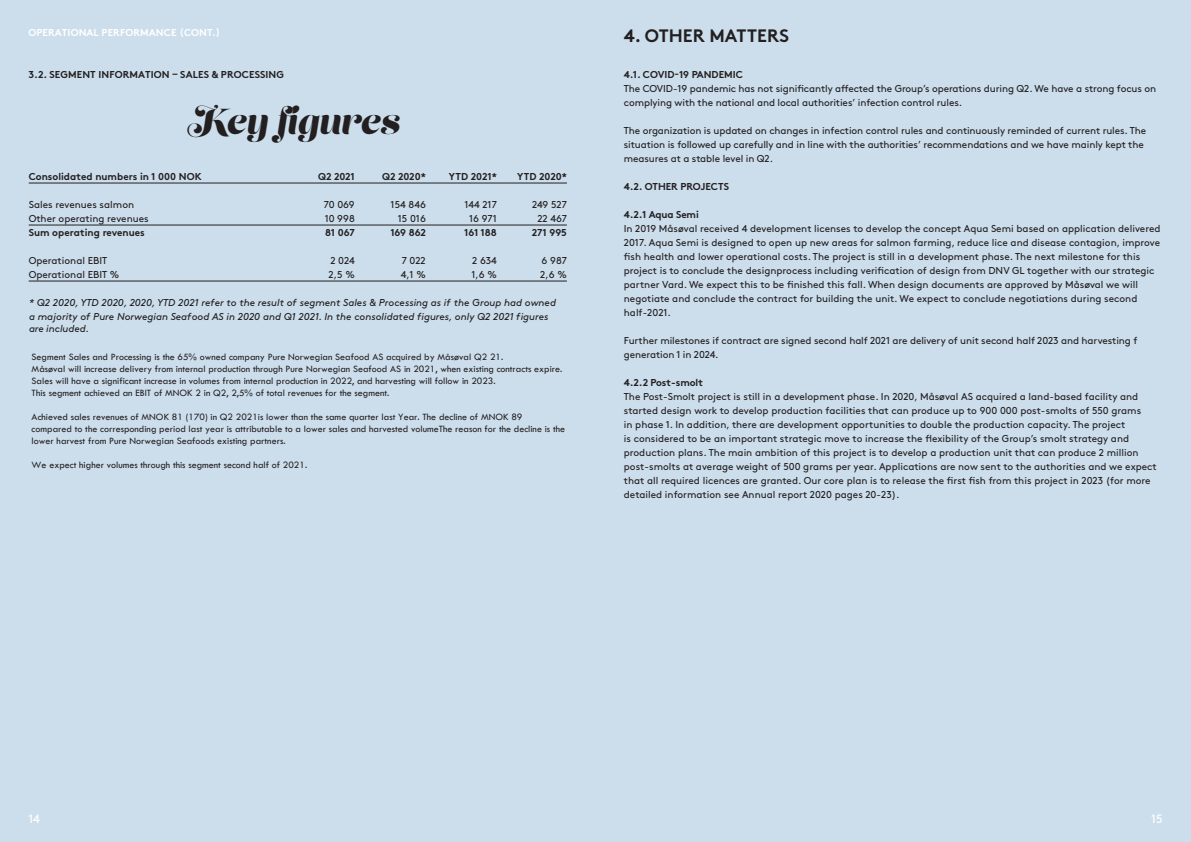
<style>
.page{position:relative;width:1191px;height:842px;background:#ccdeec}
.page>*{position:absolute;margin:0;border:0;box-sizing:border-box;transform-origin:0 0}
.t1{font:36px "Lust Script";color:#231f20}
.t2{font:700 18px "Brown Pro";color:#231f20}
.t3{font:12px "Brown Pro";color:#fff}
.t4{font:10px/14px "Brown Pro";color:#231f20}
.t5{font:10px/12px "Tw Cen";color:#231f20}
.t6{font:700 10px "Brown Pro";color:#231f20}
.t7{font:italic 10px/14px "Brown Pro";color:#231f20}
.t8{font:700 10px "Brown Pro";letter-spacing:.01em;color:#fff}
</style>
<div class="page">
<hr style="left:29px;top:183px;width:538px;height:1px;background:#231f20">
<hr style="left:29px;top:225px;width:538px;height:1px;background:#231f20">
<hr style="left:29px;top:281px;width:538px;height:1px;background:#231f20">
<p class="t8" style="left:28px;top:24px;width:193px">OPERATIONAL PERFORMANCE (CONT.)</p>
<p class="t6" style="left:28px;top:66px;width:257px">3.2. SEGMENT INFORMATION – SALES &amp; PROCESSING</p>
<p class="t1" style="left:188px;top:98px;width:213px">Key figures</p>
<p class="t6" style="left:29px;top:168px;width:175px">Consolidated numbers in 1 000 NOK</p>
<p class="t6" style="left:318px;top:168px;width:38px">Q2 2021</p>
<p class="t6" style="left:382px;top:168px;width:45px">Q2 2020*</p>
<p class="t6" style="left:449px;top:168px;width:49px">YTD 2021*</p>
<p class="t6" style="left:517px;top:168px;width:51px">YTD 2020*</p>
<p class="t4" style="left:29px;top:197px;width:107px">Sales revenues salmon</p>
<p class="t4" style="left:324px;top:197px;width:32px">70 069</p>
<p class="t4" style="left:391px;top:197px;width:37px">154 846</p>
<p class="t4" style="left:464px;top:197px;width:34px">144 217</p>
<p class="t4" style="left:532px;top:197px;width:36px">249 527</p>
<p class="t4" style="left:29px;top:211px;width:122px">Other operating revenues</p>
<p class="t4" style="left:325px;top:211px;width:32px">10 998</p>
<p class="t4" style="left:398px;top:211px;width:30px">15 016</p>
<p class="t4" style="left:469px;top:211px;width:29px">16 971</p>
<p class="t4" style="left:537px;top:211px;width:31px">22 467</p>
<p class="t6" style="left:29px;top:224px;width:118px">Sum operating revenues</p>
<p class="t6" style="left:325px;top:224px;width:31px">81 067</p>
<p class="t6" style="left:390px;top:224px;width:37px">169 862</p>
<p class="t6" style="left:464px;top:224px;width:34px">161 188</p>
<p class="t6" style="left:532px;top:224px;width:37px">271 995</p>
<p class="t4" style="left:29px;top:253px;width:80px">Operational EBIT</p>
<p class="t4" style="left:330px;top:253px;width:26px">2 024</p>
<p class="t4" style="left:402px;top:253px;width:26px">7 022</p>
<p class="t4" style="left:472px;top:253px;width:26px">2 634</p>
<p class="t4" style="left:541px;top:253px;width:27px">6 987</p>
<p class="t4" style="left:29px;top:267px;width:92px">Operational EBIT %</p>
<p class="t4" style="left:328px;top:267px;width:28px">2,5 %</p>
<p class="t4" style="left:401px;top:267px;width:26px">4,1 %</p>
<p class="t4" style="left:471px;top:267px;width:27px">1,6 %</p>
<p class="t4" style="left:540px;top:267px;width:28px">2,6 %</p>
<p class="t7" style="left:29px;top:295px;width:528px">* Q2 2020, YTD 2020, 2020, YTD 2021 refer to the result of segment Sales &amp; Processing as if the Group had owned a majority of Pure Norwegian Seafood AS in 2020 and Q1 2021. In the consolidated figures, only Q2 2021 figures</p>
<p class="t7" style="left:29px;top:321px;width:62px">are included.</p>
<p class="t5" style="left:32px;top:351px;width:532px">Segment Sales and Processing is the 65% owned company Pure Norwegian Seafood AS acquired by Måsøval Q2 21.<br>Måsøval will increase delivery from internal production through Pure Norwegian Seafood AS in 2021, when existing contracts expire.<br>Sales will have a significant increase in volumes from internal production in 2022, and harvesting will follow in 2023.<br>This segment achieved an EBIT of MNOK 2 in Q2, 2,5% of total revenues for the segment.</p>
<p class="t5" style="left:32px;top:411px;width:535px">Achieved sales revenues of MNOK 81 (170) in Q2 2021is lower than the same quarter last Year. The decline of MNOK 89 compared to the corresponding period last year is attributable to a lower sales and harvested volumeThe reason for the decline is the lower harvest from Pure Norwegian Seafoods existing partners.</p>
<p class="t5" style="left:32px;top:459px;width:277px">We expect higher volumes through this segment second half of 2021.</p>
<p class="t2" style="left:624px;top:21px;width:167px">4. OTHER MATTERS</p>
<p class="t6" style="left:624px;top:66px;width:121px">4.1. COVID-19 PANDEMIC</p>
<p class="t4" style="left:624px;top:81px;width:534px">The COVID-19 pandemic has not significantly affected the Group’s operations during Q2. We have a strong focus on complying with the national and local authorities’ infection control rules.</p>
<p class="t4" style="left:624px;top:123px;width:524px">The organization is updated on changes in infection control rules and continuously reminded of current rules. The situation is followed up carefully and in line with the authorities’ recommendations and we have mainly kept the measures at a stable level in Q2.</p>
<p class="t6" style="left:624px;top:178px;width:107px">4.2. OTHER PROJECTS</p>
<p class="t6" style="left:624px;top:206px;width:76px">4.2.1 Aqua Semi</p>
<p class="t4" style="left:624px;top:221px;width:538px">In 2019 Måsøval received 4 development licenses to develop the concept Aqua Semi based on application delivered 2017. Aqua Semi is designed to open up new areas for salmon farming, reduce lice and disease contagion, improve fish health and lower operational costs. The project is still in a development phase. The next milestone for this project is to conclude the designprocess including verification of design from DNV GL together with our strategic partner Vard. We expect this to be finished this fall. When design documents are approved by Måsøval we will negotiate and conclude the contract for building the unit. We expect to conclude negotiations during second half-2021.</p>
<p class="t4" style="left:624px;top:333px;width:515px">Further milestones if contract are signed second half 2021 are delivery of unit second half 2023 and harvesting f generation 1 in 2024.</p>
<p class="t6" style="left:624px;top:374px;width:81px">4.2.2 Post-smolt</p>
<p class="t4" style="left:624px;top:389px;width:534px">The Post-Smolt project is still in a development phase. In 2020, Måsøval AS acquired a land-based facility and started design work to develop production facilities that can produce up to 900 000 post-smolts of 550 grams<br>in phase 1. In addition, there are development opportunities to double the production capacity. The project<br>is considered to be an important strategic move to increase the flexibility of the Group’s smolt strategy and production plans. The main ambition of this project is to develop a production unit that can produce 2 million post-smolts at average weight of 500 grams per year. Applications are now sent to the authorities and we expect that all required licences are granted. Our core plan is to release the first fish from this project in 2023 (for more detailed information see Annual report 2020 pages 20-23).</p>
<p class="t3" style="left:28px;top:809px;width:13px">14</p>
<p class="t3" style="left:1151px;top:809px;width:13px">15</p>
</div>
